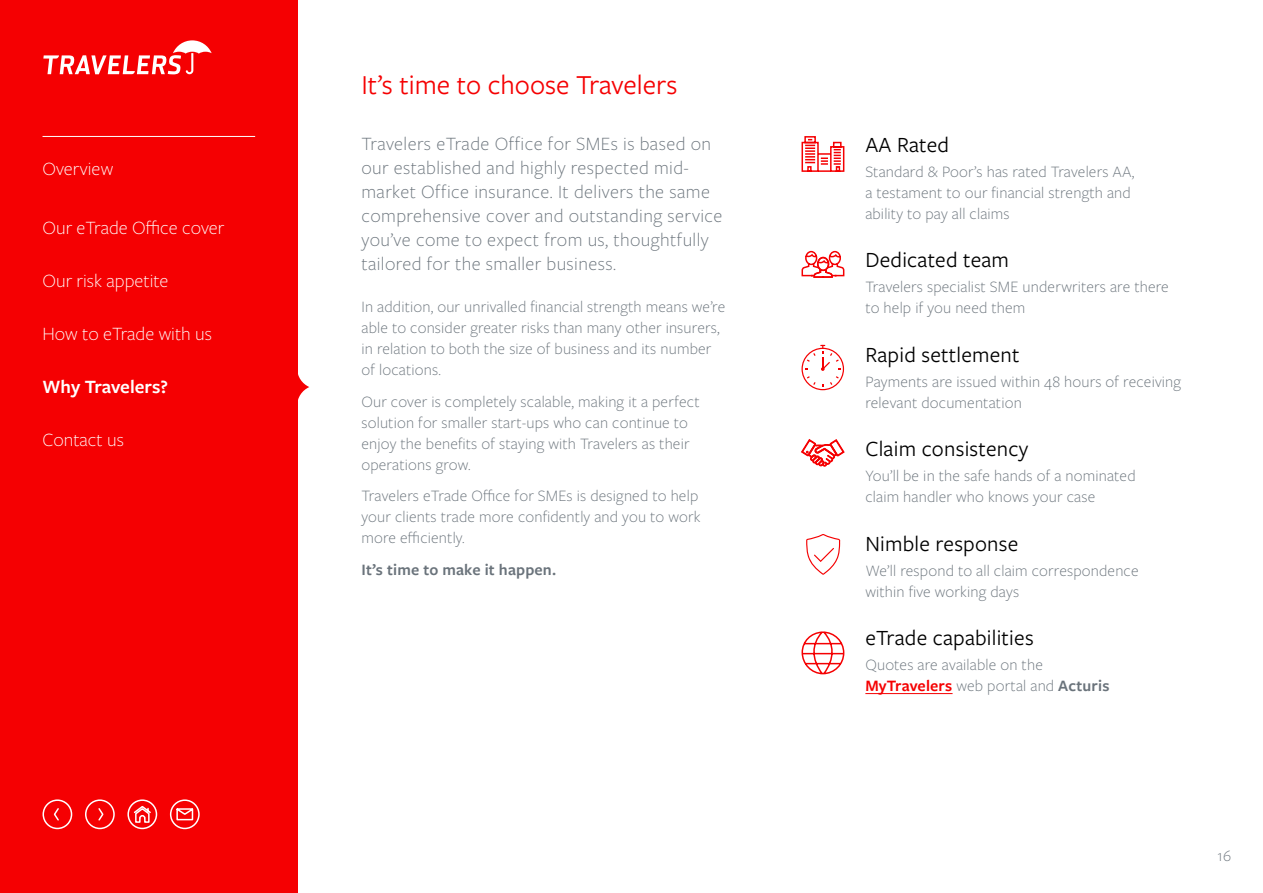
<style>
.page{position:relative;width:1263px;height:893px;background:#fff}
.page>*{position:absolute;margin:0;border:0;box-sizing:border-box;transform-origin:0 0}
.Timeline_Year{font:28.5px "Freight Sans Pro";color:#f50002}
.Timeline_Year-2{font:22.5px "Freight Sans Pro";letter-spacing:.01em;color:#000}
.Timeline_Year-3{font:300 19.5px/24px "Freight Sans Pro";letter-spacing:.02em;color:#6a737b}
.Timeline_Year-4{font:300 19.5px "Freight Sans Pro";color:#fff}
.Timeline_Year-5{font:600 19.5px "Freight Sans Pro";color:#fff}
.Timeline_Year-6{font:300 16.5px/21px "Freight Sans Pro";letter-spacing:.01em;color:#6a737b}
.Timeline_Year-7{font:600 16.5px "Freight Sans Pro";letter-spacing:.01em;color:#6a737b}
.s1{font-weight:600;color:#f50002}
.s2{font-weight:600}
</style>
<div class="page">
<div style="left:0;top:0;width:298px;height:893px;background:#f50002"></div>
<svg style="left:43px;top:40px;width:169px;height:34px"></svg>
<hr style="left:43px;top:136px;width:212px;height:1px;background:#fff">
<div style="left:127px;top:799px;width:30px;height:30px;border:2px solid #fff;border-radius:50%"></div>
<svg style="left:132px;top:805px;width:20px;height:19px"></svg>
<div style="left:43px;top:799px;width:29px;height:30px;border:2px solid #fff;border-radius:50%"></div>
<svg style="left:53px;top:808px;width:6px;height:13px"></svg>
<div style="left:170px;top:799px;width:30px;height:30px;border:2px solid #fff;border-radius:50%"></div>
<svg style="left:176px;top:808px;width:18px;height:13px"></svg>
<div style="left:85px;top:799px;width:30px;height:30px;border:2px solid #fff;border-radius:50%"></div>
<svg style="left:98px;top:808px;width:6px;height:13px"></svg>
<svg style="left:298px;top:374px;width:11px;height:26px"></svg>
<svg style="left:801px;top:136px;width:44px;height:36px"></svg>
<hr style="left:865px;top:693px;width:87px;height:1px;background:#f50002">
<svg style="left:801px;top:250px;width:44px;height:28px"></svg>
<svg style="left:801px;top:631px;width:44px;height:44px"></svg>
<svg style="left:801px;top:345px;width:43px;height:45px"></svg>
<svg style="left:801px;top:439px;width:43px;height:27px"></svg>
<svg style="left:806px;top:534px;width:34px;height:41px"></svg>
<p class="Timeline_Year-4" style="left:43px;top:156px;width:72px">Overview</p>
<p class="Timeline_Year-4" style="left:43px;top:214px;width:183px">Our eTrade Office cover</p>
<p class="Timeline_Year-4" style="left:43px;top:267px;width:127px">Our risk appetite</p>
<p class="Timeline_Year-4" style="left:43px;top:321px;width:171px">How to eTrade with us</p>
<p class="Timeline_Year-5" style="left:43px;top:373px;width:127px">Why Travelers?</p>
<p class="Timeline_Year-4" style="left:43px;top:427px;width:83px">Contact us</p>
<p class="Timeline_Year" style="left:361px;top:66px;width:317px">It’s time to choose Travelers</p>
<p class="Timeline_Year-3" style="left:361px;top:131px;width:362px">Travelers eTrade Office for SMEs is based on our established and highly respected mid&shy;market Office insurance. It delivers the same comprehensive cover and outstanding service you’ve come to expect from us, thoughtfully tailored for the smaller business.</p>
<p class="Timeline_Year-6" style="left:361px;top:296px;width:365px">In addition, our unrivalled financial strength means we’re able to consider greater risks than many other insurers, in relation to both the size of business and its number of locations.</p>
<p class="Timeline_Year-6" style="left:361px;top:390px;width:340px">Our cover is completely scalable, making it a perfect solution for smaller start-ups who can continue to enjoy the benefits of staying with Travelers as their operations grow.</p>
<p class="Timeline_Year-6" style="left:361px;top:485px;width:341px">Travelers eTrade Office for SMEs is designed to help your clients trade more confidently and you to work more efficiently.</p>
<p class="Timeline_Year-7" style="left:361px;top:558px;width:196px">It’s time to make it happen.</p>
<p class="Timeline_Year-2" style="left:865px;top:129px;width:85px">AA Rated</p>
<p class="Timeline_Year-6" style="left:865px;top:160px;width:271px">Standard &amp; Poor’s has rated Travelers AA, a testament to our financial strength and ability to pay all claims</p>
<p class="Timeline_Year-2" style="left:865px;top:245px;width:145px">Dedicated team</p>
<p class="Timeline_Year-6" style="left:865px;top:276px;width:305px">Travelers specialist SME underwriters are there to help if you need them</p>
<p class="Timeline_Year-2" style="left:865px;top:339px;width:156px">Rapid settlement</p>
<p class="Timeline_Year-6" style="left:865px;top:370px;width:317px">Payments are issued within 48 hours of receiving relevant documentation</p>
<p class="Timeline_Year-2" style="left:865px;top:434px;width:164px">Claim consistency</p>
<p class="Timeline_Year-6" style="left:865px;top:465px;width:272px">You’ll be in the safe hands of a nominated claim handler who knows your case</p>
<p class="Timeline_Year-2" style="left:865px;top:528px;width:154px">Nimble response</p>
<p class="Timeline_Year-6" style="left:865px;top:559px;width:275px">We’ll respond to all claim correspondence within five working days</p>
<p class="Timeline_Year-2" style="left:865px;top:623px;width:170px">eTrade capabilities</p>
<p class="Timeline_Year-6" style="left:865px;top:654px;width:246px">Quotes are available on the<br><span class="s1">MyTravelers</span> web portal and <span class="s2">Acturis</span></p>
<p class="Timeline_Year-6" style="left:1217px;top:845px;width:15px">16</p>
</div>
